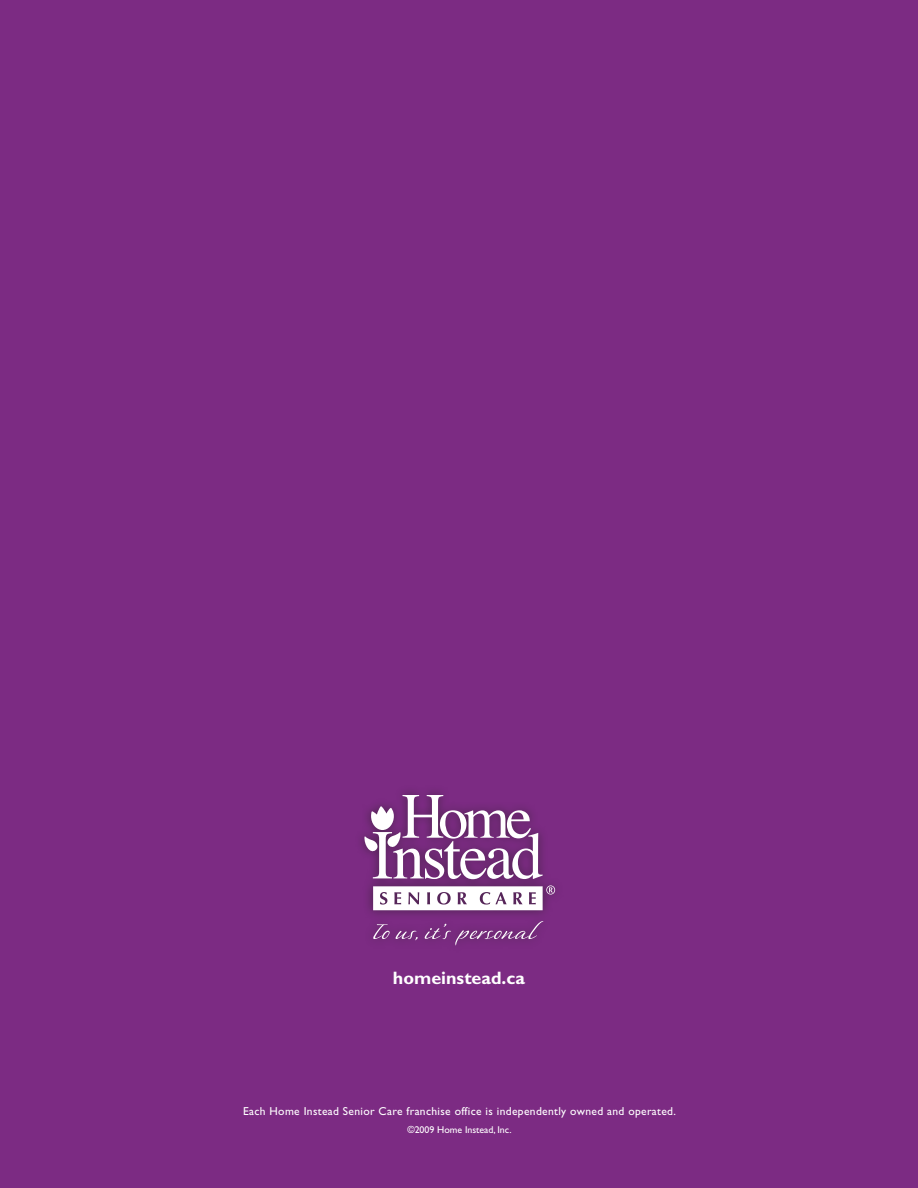
<style>
.page{position:relative;width:918px;height:1188px;background:#7c2b83}
.page>*{position:absolute;margin:0;border:0;box-sizing:border-box;transform-origin:0 0}
.t1{font:700 18px "Gill Sans Std";color:#fff}
.t2{font:11.55px "Gill Sans Std";letter-spacing:.03em;color:#fff}
.t3{font:9.9px "Gill Sans Std";color:#fff}
</style>
<div class="page">
<div style="left:355px;top:785px;width:209px;height:168px;background:#231f20;opacity:.55"></div>
<svg style="left:373px;top:924px;width:45px;height:16px"></svg>
<svg style="left:424px;top:921px;width:119px;height:25px"></svg>
<svg style="left:364px;top:795px;width:191px;height:115px"></svg>
<h1 class="t1" style="left:393px;top:967px;width:134px">homeinstead.ca</h1>
<p class="t2" style="left:243px;top:1104px;width:434px">Each Home Instead Senior Care franchise office is independently owned and operated.</p>
<p class="t3" style="left:407px;top:1124px;width:106px">©2009 Home Instead, Inc.</p>
</div>
